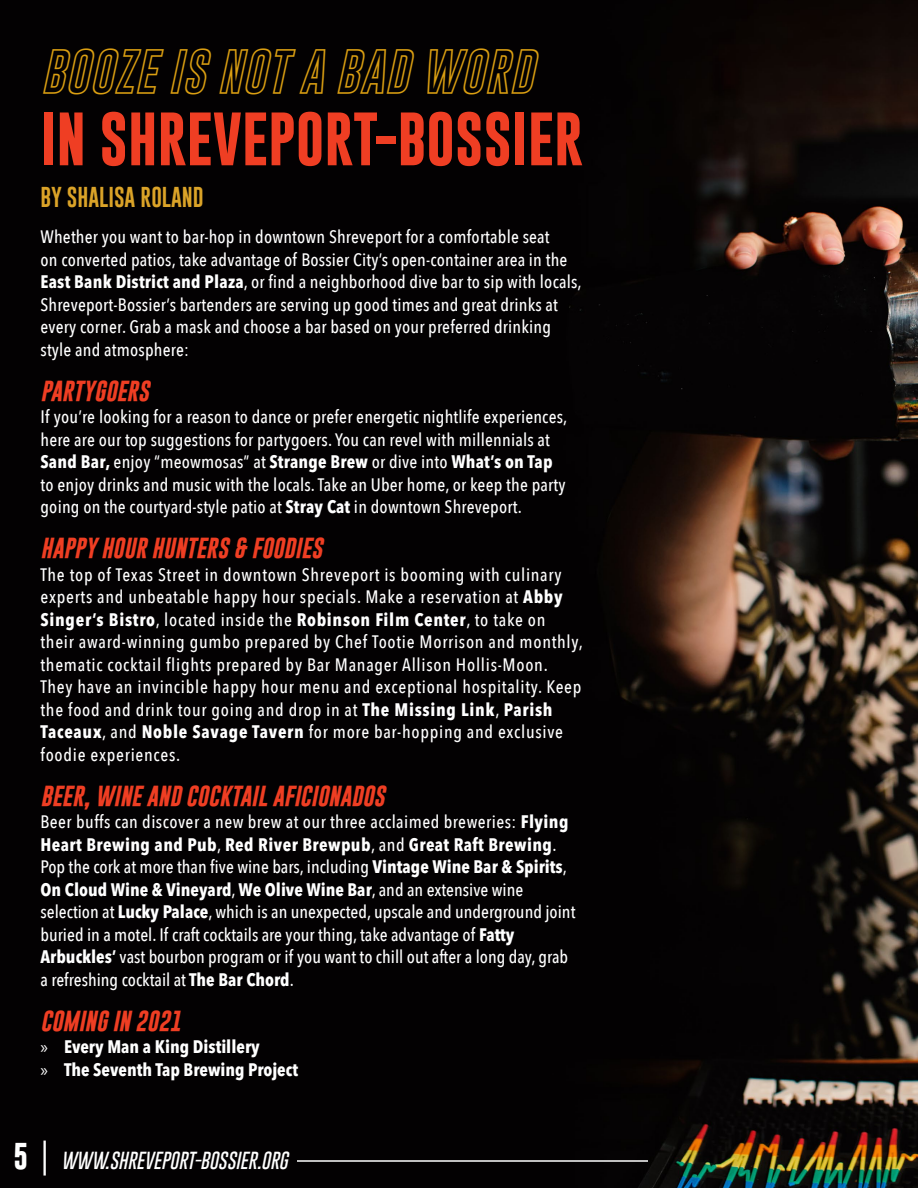
<style>
.page{position:relative;width:918px;height:1188px;background:#fff}
.page>*{position:absolute;margin:0;border:0;box-sizing:border-box;transform-origin:0 0}
.t1{font:700 54px "Gobold";color:#ef3e23}
.t2{font:italic 700 45px "Gobold Hollow";color:#db9f12}
.t3{font:italic 700 21px "Gobold";color:#ef3e23}
.t4{font:21px "Gobold";color:#dba328}
.t5{font:500 18px/22.5px "Avenir Next Condensed";letter-spacing:.01em;color:#fff}
.t6{font:500 18px/22.5px "Avenir Next Condensed";letter-spacing:.04em;color:#fff}
.t7{font:700 condensed 18px/22.5px "Avenir Next LT Pro";letter-spacing:.01em;color:#fff}
.t8{font:700 condensed 18px "Avenir Next LT Pro";letter-spacing:.04em;color:#fff}
.t9{font:italic 100 18px "Gobold";color:#fff}
.s1{font-family:"Avenir Next LT Pro";font-weight:700;font-stretch:condensed}
.s2{font-family:"Avenir Next Condensed";font-weight:500;font-stretch:normal}
.s3{font-family:"Myriad Pro";font-weight:400;font-stretch:normal}
.s4{font-weight:700;font-style:normal;font-size:27px}
.s5{font-style:normal;font-size:27px}
</style>
<div class="page">
<img style="left:0;top:0;width:918px;height:1188px">
<hr style="left:297px;top:1160px;width:351px;height:2px;background:#fff">
<h2 class="t2" style="left:40px;top:42px;width:495px">BOOZE IS NOT A BAD WORD</h2>
<h1 class="t1" style="left:40px;top:104px;width:544px">IN SHREVEPORT-BOSSIER</h1>
<p class="t4" style="left:40px;top:183px;width:165px">BY SHALISA ROLAND</p>
<p class="t5" style="left:40px;top:226px;width:543px">Whether you want to bar-hop in downtown Shreveport for a comfortable seat<br>on converted patios, take advantage of Bossier City’s open-container area in the <span class="s1">East Bank District and Plaza</span>, or find a neighborhood dive bar to sip with locals, Shreveport-Bossier’s bartenders are serving up good times and great drinks at every corner. Grab a mask and choose a bar based on your preferred drinking style and atmosphere:</p>
<p class="t3" style="left:40px;top:377px;width:110px">PARTYGOERS</p>
<p class="t5" style="left:40px;top:406px;width:528px">If you’re looking for a reason to dance or prefer energetic nightlife experiences, here are our top suggestions for partygoers. You can revel with millennials at</p>
<p class="t7" style="left:40px;top:451px;width:514px">Sand Bar, <span class="s2">enjoy “meowmosas” at</span> Strange Brew <span class="s2">or dive into</span> What’s on Tap</p>
<p class="t5" style="left:40px;top:473px;width:527px">to enjoy drinks and music with the locals. Take an Uber home, or keep the party going on the courtyard-style patio at <span class="s1">Stray Cat</span> in downtown Shreveport.</p>
<p class="t3" style="left:40px;top:535px;width:283px">HAPPY HOUR HUNTERS &amp; FOODIES</p>
<p class="t6" style="left:40px;top:563px;width:524px">The top of Texas Street in downtown Shreveport is booming with culinary experts and unbeatable happy hour specials. Make a reservation at <span class="s1">Abby</span></p>
<p class="t8" style="left:40px;top:608px;width:506px">Singer’s Bistro<span class="s2">, located inside the</span> Robinson Film Center<span class="s2">, to take on</span></p>
<p class="t6" style="left:40px;top:631px;width:544px">their award-winning gumbo prepared by Chef Tootie Morrison and monthly, thematic cocktail flights prepared by Bar Manager Allison Hollis-Moon.<br>They have an invincible happy hour menu and exceptional hospitality. Keep the food and drink tour going and drop in at <span class="s1">The Missing Link</span>, <span class="s1">Parish Taceaux</span>, and <span class="s1">Noble Savage Tavern</span> for more bar-hopping and exclusive foodie experiences.</p>
<p class="t3" style="left:40px;top:782px;width:346px">BEER, WINE AND COCKTAIL AFICIONADOS</p>
<p class="t5" style="left:40px;top:811px;width:530px">Beer buffs can discover a new brew at our three acclaimed breweries: <span class="s1">Flying</span></p>
<p class="t7" style="left:40px;top:833px;width:518px">Heart Brewing and Pub<span class="s2">,</span> Red River Brewpub<span class="s2">, and</span> Great Raft Brewing<span class="s2">.</span></p>
<p class="t5" style="left:40px;top:856px;width:528px">Pop the cork at more than five wine bars, including <span class="s1">Vintage Wine Bar &amp; Spirits</span>,</p>
<p class="t7" style="left:40px;top:878px;width:484px">On Cloud Wine &amp; Vineyard<span class="s2">,</span> We Olive Wine Bar<span class="s2">, and an extensive wine</span></p>
<p class="t5" style="left:40px;top:901px;width:536px">selection at <span class="s1">Lucky Palace</span>, which is an unexpected, upscale and underground joint buried in a motel. If craft cocktails are your thing, take advantage of <span class="s1">Fatty Arbuckles’</span> vast bourbon program or if you want to chill out after a long day, grab a refreshing cocktail at <span class="s1">The Bar Chord</span>.</p>
<p class="t3" style="left:40px;top:1007px;width:142px">COMING IN 2021</p>
<p class="t7" style="left:40px;top:1036px;width:259px"><span class="s3">»</span> Every Man a King Distillery<br><span class="s3">»</span> The Seventh Tap Brewing Project</p>
<p class="t9" style="left:14px;top:1149px;width:276px"><span class="s4">5</span> <span class="s5">|</span> WWW.SHREVEPORT-BOSSIER.ORG</p>
</div>
